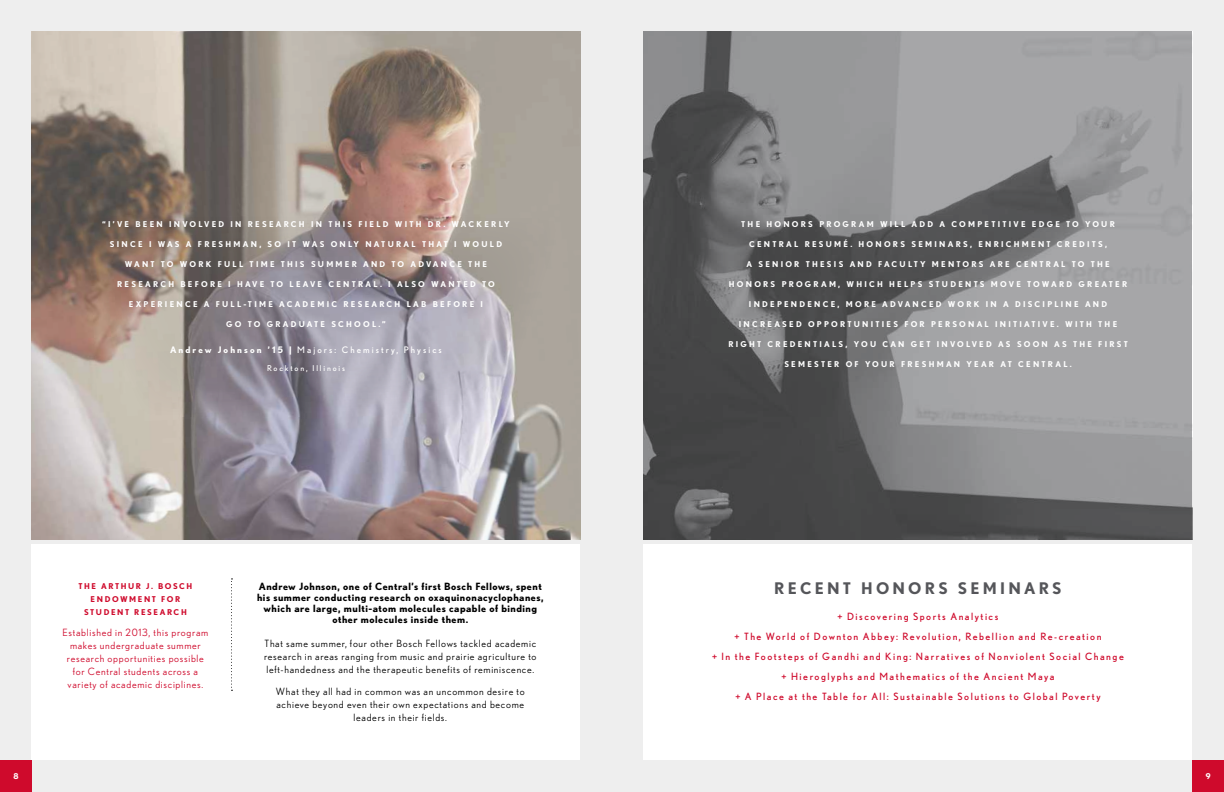
<style>
.page{position:relative;width:1224px;height:792px;background:#fff}
.page>*{position:absolute;margin:0;border:0;box-sizing:border-box;transform-origin:0 0}
.t1{font:700 16px "Nobel";letter-spacing:.2em;color:#55565a}
.t2{font:10px/13px "Nobel";letter-spacing:.07em;color:#000;text-align:justify}
.t3{font:10px/20px "Nobel";letter-spacing:.15em;color:#cf0a2c;text-align:center}
.t4{font:700 10px/11px "Nobel";letter-spacing:.05em;color:#000;text-align:center}
.t5{font:10px/13px "Nobel";letter-spacing:.07em;color:#cf0a2c;text-align:center}
.t6{font:9px "Nobel";letter-spacing:.23em;color:#fff}
.t7{font:700 8px "Nobel";letter-spacing:.28em;color:#fff}
.t8{font:700 8px/13px "Nobel";letter-spacing:.2em;color:#cf0a2c;text-align:center}
.t9{font:8px "Nobel";letter-spacing:.23em;color:#fff}
.s1{font-weight:700}
</style>
<div class="page">
<div style="left:0;top:0;width:612px;height:792px;background:#eee"></div>
<div style="left:612px;top:0;width:612px;height:792px;background:#eee"></div>
<img style="left:32px;top:32px;width:548px;height:508px">
<svg style="left:65px;top:217px;width:500px;height:200px;background:#9d9393"></svg>
<div style="left:32px;top:544px;width:548px;height:216px;background:#fff"></div>
<svg style="left:231px;top:578px;width:2px;height:113px"></svg>
<svg style="left:644px;top:31px;width:548px;height:509px;background:#7d7d7e"></svg>
<div style="left:644px;top:544px;width:548px;height:216px;background:#fff"></div>
<div style="left:1192px;top:760px;width:32px;height:32px;background:#cf0a2c"></div>
<div style="left:0;top:760px;width:32px;height:32px;background:#cf0a2c"></div>
<p class="t7" style="left:102px;top:220px;width:409px">“I ’VE BEEN INVOL VED IN RES EARC H IN THIS FIEL D WITH D R. WAC KERLY</p>
<p class="t7" style="left:110px;top:240px;width:166px">S INC E I WAS A FRES HMAN, SO</p>
<p class="t7" style="left:287px;top:240px;width:216px">IT WAS O NLY NATURAL THAT I WO UL D</p>
<p class="t7" style="left:125px;top:260px;width:114px">WANT TO WO RK FULL</p>
<p class="t7" style="left:250px;top:260px;width:239px">TIME THIS S UMMER AND TO ADVANC E THE</p>
<p class="t7" style="left:117px;top:280px;width:296px">RES EARC H BEFO RE I HAVE TO L EAVE CENTRAL . I ALSO</p>
<p class="t7" style="left:431px;top:280px;width:63px">WANTED TO</p>
<p class="t7" style="left:129px;top:300px;width:354px">EXPERIENC E A FULL -TIME AC ADEMIC RES EARC H L AB BEFO RE I</p>
<p class="t7" style="left:226px;top:320px;width:137px">GO TO GRADUATE SC HOOL</p>
<p class="t7" style="left:379px;top:320px;width:9px">.”</p>
<p class="t6" style="left:170px;top:344px;width:273px"><span class="s1">ANDREW JOHNSON ’15 |</span> Majors: Chemistry, Physics</p>
<p class="t9" style="left:267px;top:363px;width:79px">Rockton, Illinois</p>
<p class="t8" style="left:78px;top:580px;width:88px">THE ARTHUR J. BOSC</p>
<p class="t8" style="left:187px;top:580px;width:7px">H</p>
<p class="t8" style="left:84px;top:593px;width:104px">E NDO WMENT FO R<br>STUDENT RES EARC H</p>
<p class="t5" style="left:63px;top:626px;width:147px">Established in 2013, this program makes undergraduate summer research opportunities possible for Central students across a variety of academic disciplines.</p>
<p class="t4" style="left:257px;top:580px;width:288px">ANDREW JOHNSON, ONE OF CENTRAL’S FIRST BOSCH FELLOWS, SPENT HIS SUMMER CONDUCTING RESEARCH ON OXAQUINONACYCLOPHANES, WHICH ARE LARGE, MULTI-ATOM MOLECULES CAPABLE OF BINDING OTHER MOLECULES INSIDE THEM.</p>
<p class="t2" style="left:264px;top:637px;width:274px">That same summer, four other Bosch Fellows tackled academic research in areas ranging from music and prairie agriculture to left-handedness and the therapeutic benefits of reminiscence.</p>
<p class="t2" style="left:276px;top:685px;width:250px;text-align:center">What they all had in common was an uncommon desire to achieve beyond even their own expectations and become leaders in their fields.</p>
<p class="t7" style="left:741px;top:220px;width:34px">THE HO</p>
<p class="t7" style="left:783px;top:220px;width:118px">NO RS PRO GRAM WILL</p>
<p class="t7" style="left:912px;top:220px;width:205px">ADD A CO MPETITIVE EDGE TO YO UR</p>
<p class="t7" style="left:749px;top:240px;width:118px">CENTRAL RES UMÉ. HO</p>
<p class="t7" style="left:876px;top:240px;width:233px">NO RS S EMINARS , ENRIC HMENT C REDITS ,</p>
<p class="t7" style="left:746px;top:260px;width:365px">A S ENIO R THES IS AND FAC UL TY MENTO RS ARE C ENTRAL TO THE</p>
<p class="t7" style="left:729px;top:280px;width:8px">HO</p>
<p class="t7" style="left:746px;top:280px;width:383px">NO RS PRO GRAM, WHIC H HEL PS S TUDENTS MO VE TO WARD GREATER</p>
<p class="t7" style="left:749px;top:300px;width:360px">INDEPENDENC E, MO RE ADVANC ED WO RK IN A DISC IPL INE AND</p>
<p class="t7" style="left:739px;top:320px;width:380px">INC REAS ED O PPO RTUNITIES FO R PERSO NAL INITIATIVE. WITH THE</p>
<p class="t7" style="left:728px;top:340px;width:297px">RIGHT C REDENTIALS , YO U C AN GET INVOL VED AS SOO</p>
<p class="t7" style="left:1042px;top:340px;width:88px">N AS THE FIRS T</p>
<p class="t7" style="left:784px;top:360px;width:289px">S EMES TER O F YO UR FRES HMAN YEAR AT CENTRAL .</p>
<h1 class="t1" style="left:774px;top:579px;width:286px">REC ENT HO NO RS SEMINARS</h1>
<p class="t3" style="left:712px;top:607px;width:413px">+ Discovering Sports Analytics<br>+ The World of Downton Abbey: Revolution, Rebellion and Re-creation<br>+ In the Footsteps of Gandhi and King: Narratives of Nonviolent Social Change + Hieroglyphs and Mathematics of the Ancient Maya<br>+ A Place at the Table for All: Sustainable Solutions to Global Poverty</p>
<p class="t7" style="left:13px;top:772px;width:7px">8</p>
<p class="t7" style="left:1206px;top:772px;width:6px">9</p>
</div>
